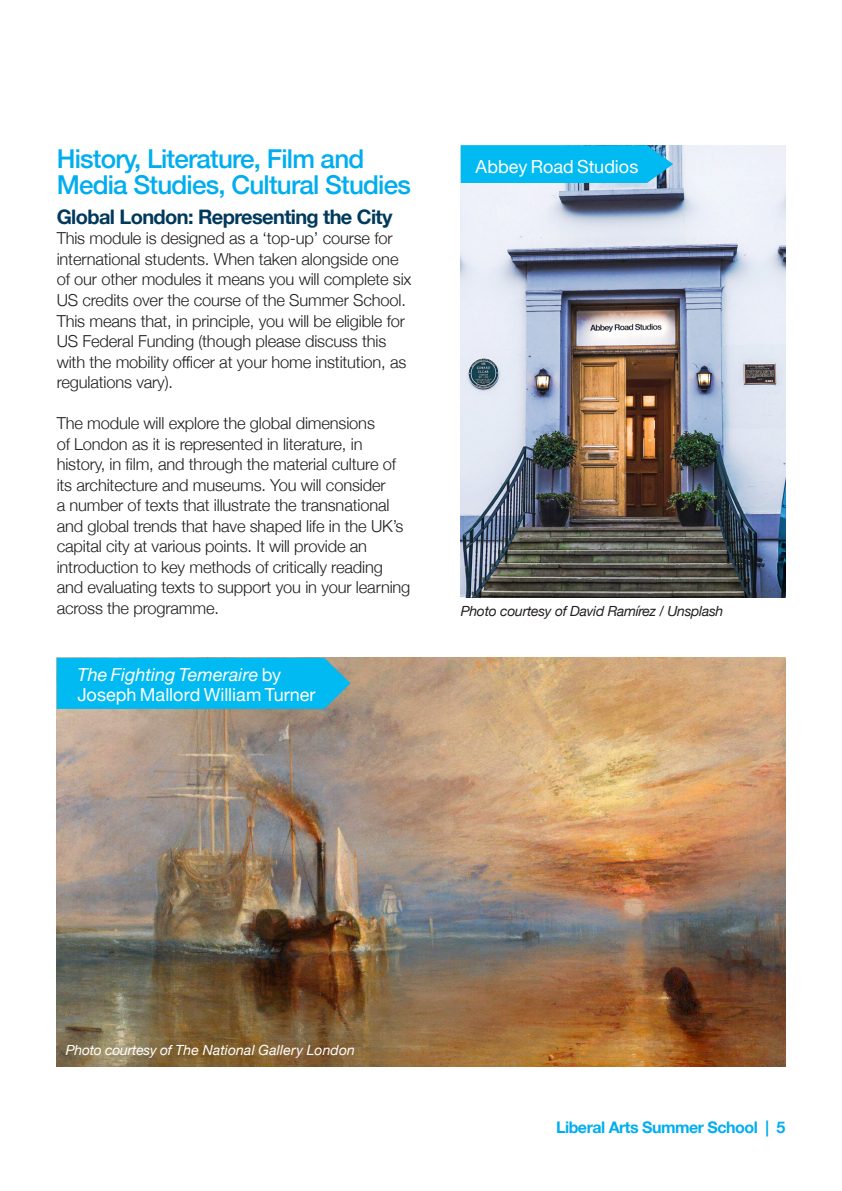
<style>
.page{position:relative;width:842px;height:1191px;background:#fff}
.page>*{position:absolute;margin:0;border:0;box-sizing:border-box;transform-origin:0 0}
.Sub_Heading{font:500 26px/26px "Helvetica Neue";letter-spacing:-.03em;color:#00aeef}
.sub_heading_2{font:700 20px "Helvetica Neue";letter-spacing:-.03em;color:#00395c}
.Arrow_Caption_White{font:18px/20px "Helvetica Neue";color:#fff}
.Body{font:300 16.4px/20.4px "Helvetica Neue";letter-spacing:-.01em;color:#231f20}
.t1{font:700 16px "Helvetica Neue";letter-spacing:-.03em;color:#00aeef}
.names{font:italic 14px "Helvetica Neue";letter-spacing:.01em;color:#fff}
.names-2{font:italic 14px "Helvetica Neue";letter-spacing:-.02em;color:#231f20}
.s1{font-style:italic}
</style>
<div class="page">
<img style="left:461px;top:145px;width:324px;height:452px">
<img style="left:57px;top:658px;width:728px;height:408px">
<svg style="left:461px;top:145px;width:212px;height:38px;background:#08b8ed"></svg>
<div style="left:57px;top:658px;width:293px;height:51px;background:#00baf1"></div>
<p class="Sub_Heading" style="left:57px;top:144px;width:356px">History, Literature, Film and<br>Media Studies, Cultural Studies</p>
<p class="sub_heading_2" style="left:57px;top:201px;width:337px">Global London: Representing the City</p>
<p class="Body" style="left:57px;top:227px;width:356px">This module is designed as a ‘top-up’ course for international students. When taken alongside one of our other modules it means you will complete six US credits over the course of the Summer School.<br>This means that, in principle, you will be eligible for US Federal Funding (though please discuss this with the mobility officer at your home institution, as regulations vary).</p>
<p class="Body" style="left:57px;top:412px;width:355px">The module will explore the global dimensions<br>of London as it is represented in literature, in history, in film, and through the material culture of its architecture and museums. You will consider<br>a number of texts that illustrate the transnational and global trends that have shaped life in the UK’s capital city at various points. It will provide an introduction to key methods of critically reading and evaluating texts to support you in your learning across the programme.</p>
<p class="Arrow_Caption_White" style="left:77px;top:665px;width:240px"><span class="s1">The Fighting Temeraire</span> by<br>Joseph Mallord William Turner</p>
<p class="Arrow_Caption_White" style="left:476px;top:157px;width:164px">Abbey Road Studios</p>
<p class="names-2" style="left:461px;top:601px;width:264px">Photo courtesy of David Ramírez / Unsplash</p>
<p class="names" style="left:66px;top:1039px;width:291px">Photo courtesy of The National Gallery London</p>
<p class="t1" style="left:556px;top:1114px;width:231px">Liberal Arts Summer School | 5</p>
</div>
